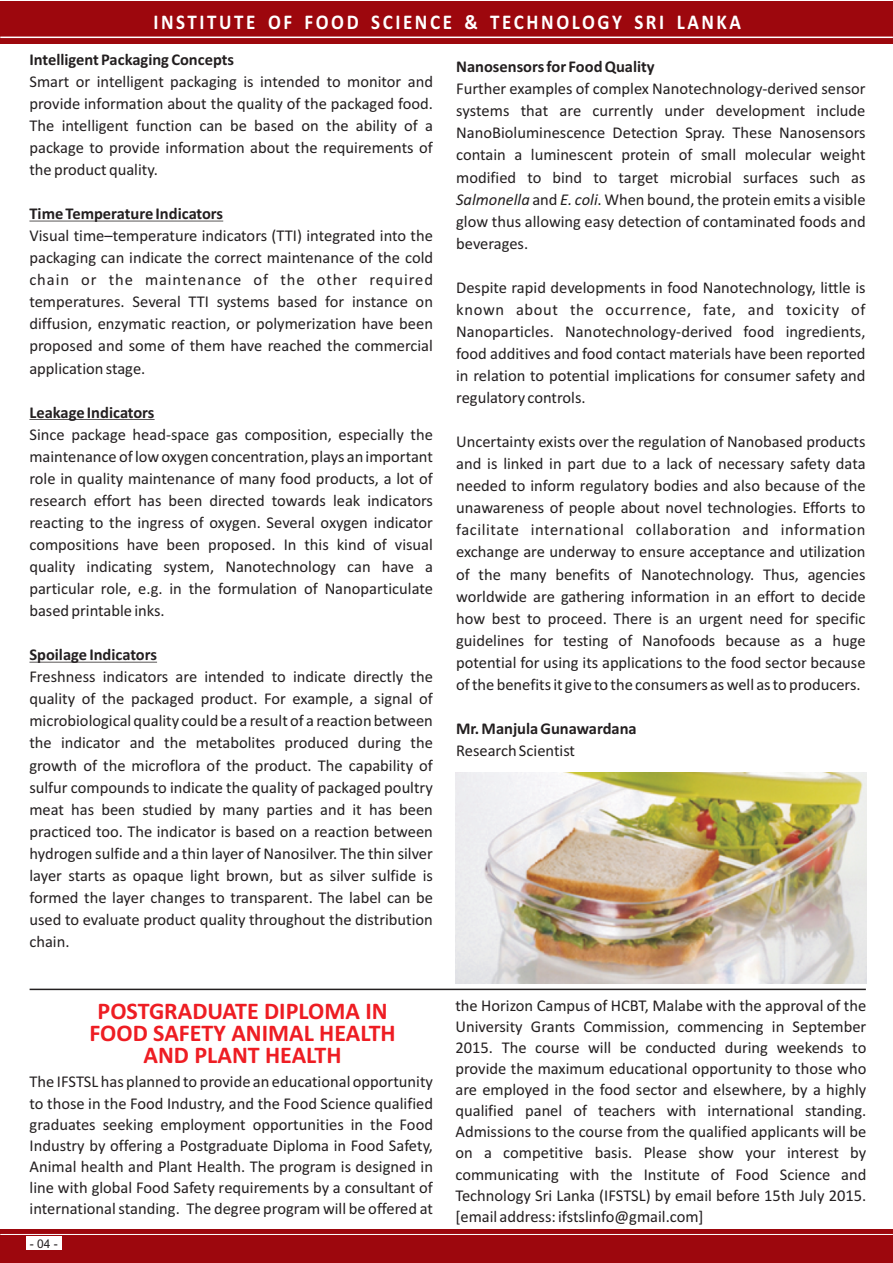
<style>
.page{position:relative;width:893px;height:1263px;background:#fff}
.page>*{position:absolute;margin:0;border:0;box-sizing:border-box;transform-origin:0 0}
.t1{font:700 24px/22.4px "Calibri";color:#ee1d23;text-align:center}
.t2{font:700 21px "Calibri";letter-spacing:.135em;color:#fff;scale:.91 1}
.t3{font:16.5px/22px "Calibri";color:#231f20;text-align:justify}
.t4{font:700 16.5px "Calibri";color:#231f20}
.t5{font:12px "Arial";color:#231f20}
.s1{font-style:italic}
</style>
<div class="page">
<hr style="left:29px;top:221px;width:194px;height:1px;background:#231f20">
<hr style="left:29px;top:419px;width:126px;height:1px;background:#231f20">
<hr style="left:29px;top:662px;width:128px;height:1px;background:#231f20">
<div style="left:0;top:1229px;width:893px;height:34px;background:#9d070d"></div>
<hr style="left:0;top:1234px;width:893px;height:1px;background:#fff">
<div style="left:0;top:1px;width:893px;height:42px;background:#9d070d"></div>
<hr style="left:0;top:37px;width:893px;height:1px;background:#fff">
<hr style="left:30px;top:989px;width:836px;height:1px;background:#231f20">
<div style="left:26px;top:1236px;width:36px;height:14px;background:#fff"></div>
<img style="left:455px;top:772px;width:411px;height:211px">
<p class="t2" style="left:153px;top:13px;width:647px">INSTITUTE OF FOOD SCIENCE &amp; TECHNOLOGY SRI LANKA</p>
<p class="t4" style="left:29px;top:52px;width:206px">Intelligent Packaging Concepts</p>
<p class="t3" style="left:29px;top:72px;width:405px">Smart or intelligent packaging is intended to monitor and provide information about the quality of the packaged food.<br>The intelligent function can be based on the ability of a package to provide information about the requirements of the product quality.</p>
<p class="t4" style="left:29px;top:207px;width:195px">Time Temperature Indicators</p>
<p class="t3" style="left:29px;top:226px;width:405px">Visual time–temperature indicators (TTI) integrated into the packaging can indicate the correct maintenance of the cold chain or the maintenance of the other required temperatures. Several TTI systems based for instance on diffusion, enzymatic reaction, or polymerization have been proposed and some of them have reached the commercial application stage.</p>
<p class="t4" style="left:29px;top:405px;width:127px">Leakage Indicators</p>
<p class="t3" style="left:29px;top:425px;width:405px">Since package head-space gas composition, especially the maintenance of low oxygen concentration, plays an important role in quality maintenance of many food products, a lot of research effort has been directed towards leak indicators reacting to the ingress of oxygen. Several oxygen indicator compositions have been proposed. In this kind of visual quality indicating system, Nanotechnology can have a particular role, e.g. in the formulation of Nanoparticulate based printable inks.</p>
<p class="t4" style="left:29px;top:648px;width:129px">Spoilage Indicators</p>
<p class="t3" style="left:29px;top:667px;width:405px">Freshness indicators are intended to indicate directly the quality of the packaged product. For example, a signal of microbiologicalquality could be a result of a reaction between the indicator and the metabolites produced during the growth of the microflora of the product. The capability of sulfur compounds to indicate the quality of packaged poultry meat has been studied by many parties and it has been practiced too. The indicator is based on a reaction between hydrogen sulfide and a thin layer of Nanosilver. The thin silver layer starts as opaque light brown, but as silver sulfide is formed the layer changes to transparent. The label can be used to evaluate product quality throughout the distribution chain.</p>
<h1 class="t1" style="left:89px;top:1001px;width:308px">POSTGRADUATE DIPLOMA IN<br>FOOD SAFETY ANIMAL HEALTH<br>AND PLANT HEALTH</h1>
<p class="t3" style="left:30px;top:1073px;width:405px;line-height:21.1px">The IFSTSL has planned to provide an educational opportunity to those in the Food Industry, and the Food Science qualified graduates seeking employment opportunities in the Food Industry by offering a Postgraduate Diploma in Food Safety, Animal health and Plant Health. The program is designed in line with global Food Safety requirements by a consultant of international standing. The degree program will be offered at</p>
<p class="t5" style="left:30px;top:1239px;width:30px">- 04 -</p>
<p class="t4" style="left:456px;top:60px;width:200px">Nanosensors for Food Quality</p>
<p class="t3" style="left:456px;top:79px;width:411px">Further examples of complex Nanotechnology-derived sensor systems that are currently under development include NanoBioluminescence Detection Spray. These Nanosensors contain a luminescent protein of small molecular weight modified to bind to target microbial surfaces such as <span class="s1">Salmonella</span> and <span class="s1">E. coli</span>. When bound, the protein emits a visible glow thus allowing easy detection of contaminated foods and beverages.</p>
<p class="t3" style="left:456px;top:278px;width:411px">Despite rapid developments in food Nanotechnology, little is known about the occurrence, fate, and toxicity of Nanoparticles. Nanotechnology-derived food ingredients, food additives and food contact materials have been reported in relation to potential implications for consumer safety and regulatory controls.</p>
<p class="t3" style="left:456px;top:432px;width:411px">Uncertainty exists over the regulation of Nanobased products and is linked in part due to a lack of necessary safety data needed to inform regulatory bodies and also because of the unawareness of people about novel technologies. Efforts to facilitate international collaboration and information exchange are underway to ensure acceptance and utilization of the many benefits of Nanotechnology. Thus, agencies worldwide are gathering information in an effort to decide how best to proceed. There is an urgent need for specific guidelines for testing of Nanofoods because as a huge potential for using its applications to the food sector because of the benefits it give to the consumers as well as to producers.</p>
<p class="t4" style="left:456px;top:721px;width:182px">Mr. Manjula Gunawardana</p>
<p class="t3" style="left:456px;top:741px;width:121px">Research Scientist</p>
<p class="t3" style="left:455px;top:996px;width:412px;line-height:21.1px">the Horizon Campus of HCBT, Malabe with the approval of the University Grants Commission, commencing in September 2015. The course will be conducted during weekends to provide the maximum educational opportunity to those who are employed in the food sector and elsewhere, by a highly qualified panel of teachers with international standing.<br>Admissions to the course from the qualified applicants will be on a competitive basis. Please show your interest by communicating with the Institute of Food Science and Technology Sri Lanka (IFSTSL) by email before 15th July 2015. [email address: ifstslinfo@gmail.com]</p>
</div>
